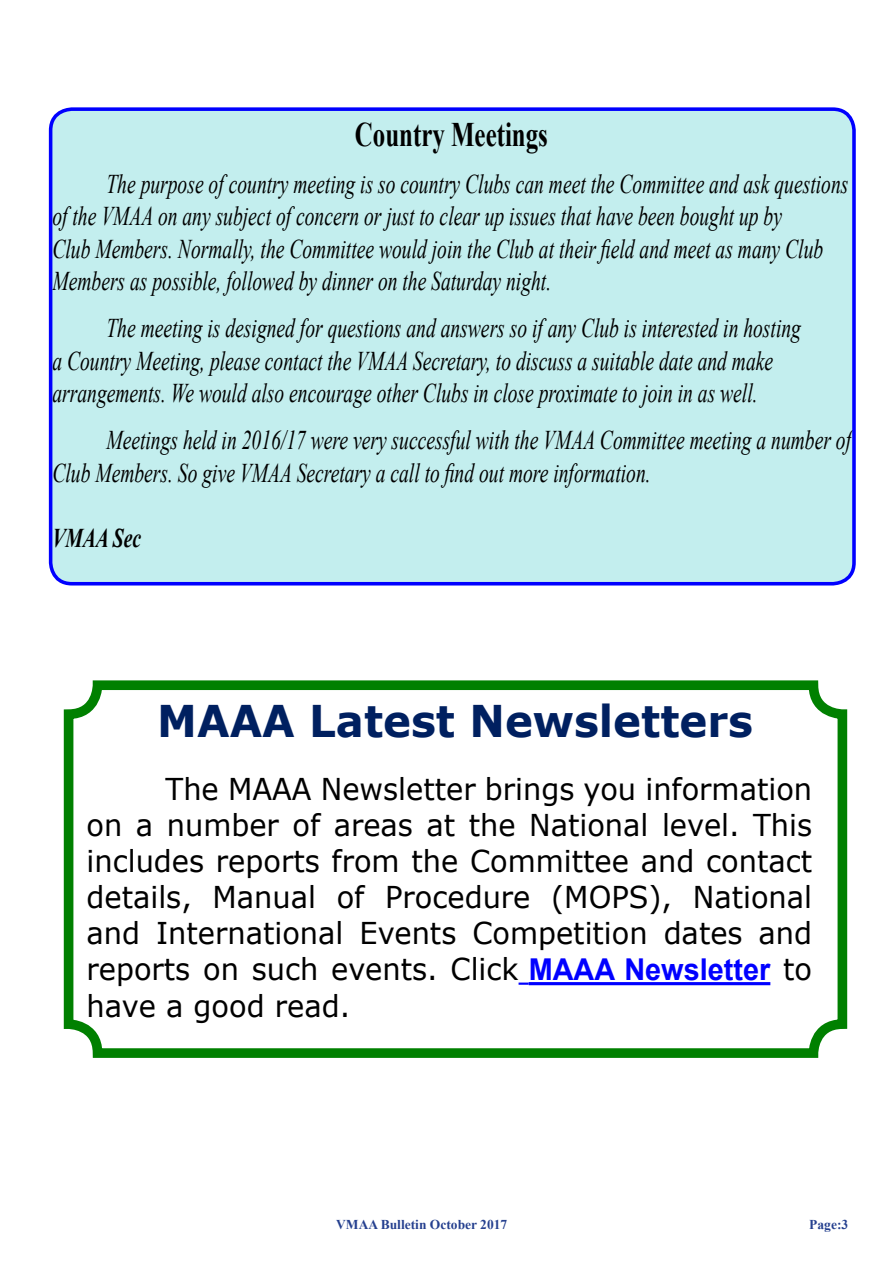
<style>
.page{position:relative;width:893px;height:1263px;background:#fff}
.page>*{position:absolute;margin:0;border:0;box-sizing:border-box;transform-origin:0 0}
.t1{font:700 43.8px "Verdana";color:#002060;scale:.96 1}
.t2{font:700 34.35px "Times New Roman";color:#000;scale:.72 1}
.t3{font:30.15px/36.2px "Verdana";color:#000;text-align:justify;scale:.96 1}
.t4{font:italic 27px/32.4px "Times New Roman";color:#000;scale:.72 1}
.t5{font:italic 700 27px "Times New Roman";color:#000;scale:.72 1}
.t6{font:700 13.5px "Times New Roman";color:#25408f}
.s1{font-family:"Arial";font-weight:700;color:#00f}
</style>
<div class="page">
<div style="left:51px;top:109px;width:803px;height:475px;background:#c3eeee;border-radius:21px"></div>
<div style="left:49px;top:107px;width:807px;height:478px;border:4px solid #00f;border-radius:21px"></div>
<svg style="left:519px;top:982px;width:10px;height:3px"></svg>
<hr style="left:529px;top:982px;width:241px;height:3px;background:#00f">
<div style="left:64px;top:680px;width:783px;height:378px;border:10px solid #008000;border-radius:29px"></div>
<p class="t2" style="left:355px;top:109px;width:270px">Country Meetings</p>
<p class="t4" style="left:52px;top:167px;width:1107px;text-indent:54px">The purpose of country meeting is so country Clubs can meet the Committee and ask questions of the VMAA on any subject of concern or just to clear up issues that have been bought up by<br>Club Members. Normally, the Committee would join the Club at their field and meet as many Club Members as possible, followed by dinner on the Saturday night.</p>
<p class="t4" style="left:52px;top:311px;width:1041px;text-indent:54px">The meeting is designed for questions and answers so if any Club is interested in hosting a Country Meeting, please contact the VMAA Secretary, to discuss a suitable date and make arrangements. We would also encourage other Clubs in close proximate to join in as well.</p>
<p class="t4" style="left:52px;top:423px;width:1111px;text-indent:54px">Meetings held in 2016/17 were very successful with the VMAA Committee meeting a number of<br>Club Members. So give VMAA Secretary a call to find out more information.</p>
<p class="t5" style="left:52px;top:519px;width:125px">VMAA Sec</p>
<h1 class="t1" style="left:157px;top:690px;width:622px">MAAA Latest Newsletters</h1>
<p class="t3" style="left:87px;top:771px;width:757px;text-indent:79px">The MAAA Newsletter brings you information on a number of areas at the National level. This includes reports from the Committee and contact details, Manual of Procedure (MOPS), National and International Events Competition dates and reports on such events. Click <span class="s1">MAAA Newsletter</span> to have a good read.</p>
<p class="t6" style="left:336px;top:1215px;width:173px">VMAA Bulletin October 2017</p>
<p class="t6" style="left:809px;top:1215px;width:40px">Page:3</p>
</div>
